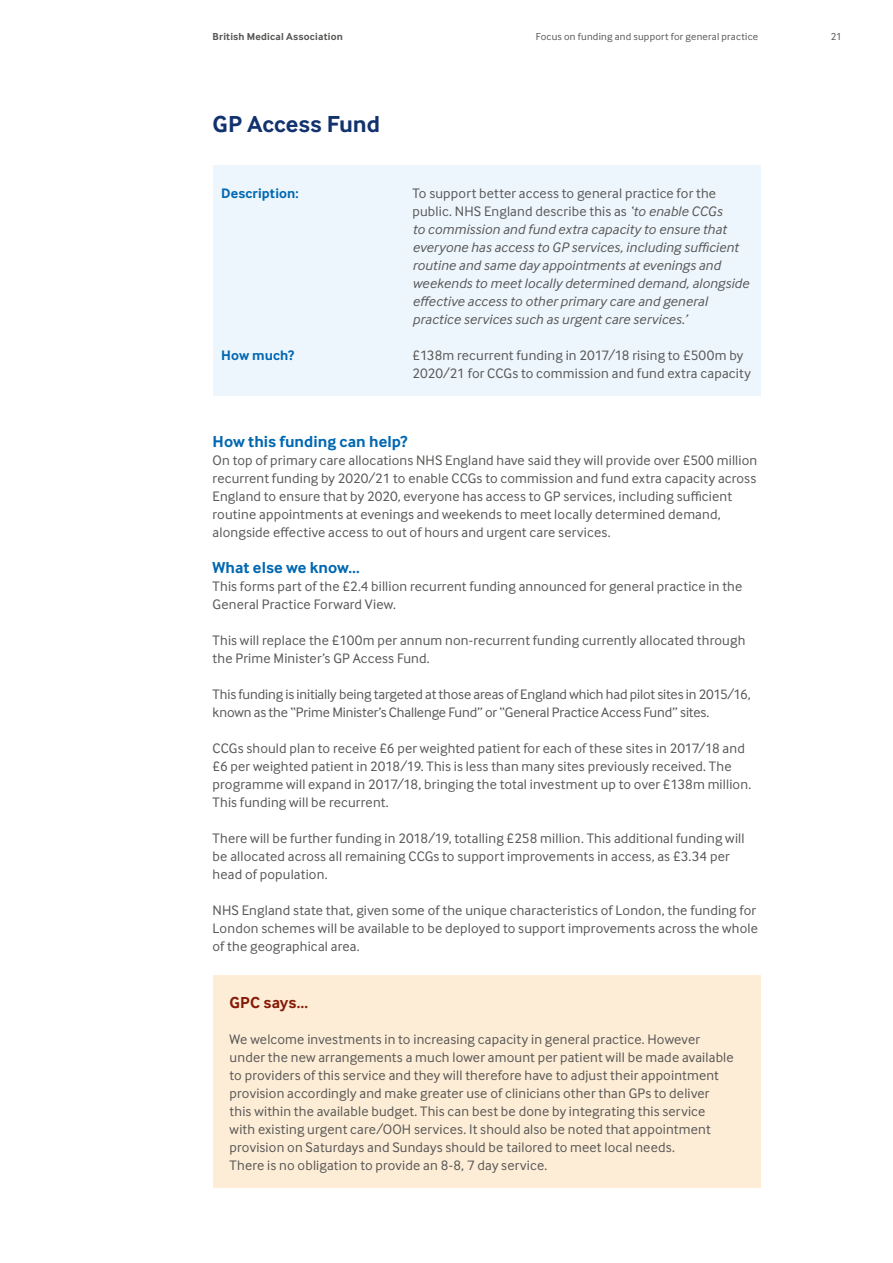
<style>
.page{position:relative;width:893px;height:1263px;background:#fff}
.page>*{position:absolute;margin:0;border:0;box-sizing:border-box;transform-origin:0 0}
.t1{font:700 24px "Inter Face";color:#12326e}
.t2{font:700 16.5px "Inter Face";color:#0067b1}
.t3{font:700 16.5px "Inter Face";letter-spacing:.01em;color:#861a06}
.t4{font:14.25px/18px "Inter Face";letter-spacing:.01em;color:#575756}
.t5{font:italic 14.25px/18px "Inter Face";letter-spacing:.01em;color:#575756}
.t6{font:14.25px/18px "Inter Face";letter-spacing:-.01em;color:#575756}
.t7{font:700 14.25px "Inter Face";letter-spacing:.01em;color:#0067b1}
.t8{font:10.5px "Inter Face";letter-spacing:.025em;color:#575756}
.t9{font:700 10.5px "Inter Face";letter-spacing:.02em;color:#575756}
.s1{font-style:normal}
</style>
<div class="page">
<div style="left:213px;top:165px;width:547px;height:230px;background:#eef6fd"></div>
<div style="left:213px;top:975px;width:547px;height:212px;background:#feedd6"></div>
<p class="t9" style="left:213px;top:30px;width:132px">British Medical Association</p>
<p class="t8" style="left:536px;top:31px;width:224px">Focus on funding and support for general practice</p>
<p class="t8" style="left:831px;top:31px;width:13px">21</p>
<h1 class="t1" style="left:213px;top:110px;width:169px">GP Access Fund</h1>
<p class="t7" style="left:221px;top:185px;width:79px">Description:</p>
<p class="t5" style="left:412px;top:184px;width:338px"><span class="s1">To support better access to general practice for the public. NHS England describe this as</span> ‘to enable CCGs<br>to commission and fund extra capacity to ensure that everyone has access to GP services, including sufficient routine and same day appointments at evenings and weekends to meet locally determined demand, alongside effective access to other primary care and general practice services such as urgent care services.’</p>
<p class="t7" style="left:221px;top:347px;width:75px">How much?</p>
<p class="t4" style="left:412px;top:346px;width:340px">£138m recurrent funding in 2017/18 rising to £500m by<br>2020/21 for CCGs to commission and fund extra capacity</p>
<p class="t2" style="left:213px;top:432px;width:196px">How this funding can help?</p>
<p class="t4" style="left:213px;top:451px;width:546px">On top of primary care allocations NHS England have said they will provide over £500 million recurrent funding by 2020/21 to enable CCGs to commission and fund extra capacity across England to ensure that by 2020, everyone has access to GP services, including sufficient routine appointments at evenings and weekends to meet locally determined demand, alongside effective access to out of hours and urgent care services.</p>
<p class="t2" style="left:213px;top:558px;width:149px">What else we know…</p>
<p class="t4" style="left:213px;top:577px;width:531px">This forms part of the £2.4 billion recurrent funding announced for general practice in the<br>General Practice Forward View.</p>
<p class="t4" style="left:213px;top:631px;width:534px">This will replace the £100m per annum non-recurrent funding currently allocated through the Prime Minister’s GP Access Fund.</p>
<p class="t6" style="left:213px;top:685px;width:540px">This funding is initially being targeted at those areas of England which had pilot sites in 2015/16, known as the “Prime Minister’s Challenge Fund” or “General Practice Access Fund” sites.</p>
<p class="t4" style="left:213px;top:739px;width:540px">CCGs should plan to receive £6 per weighted patient for each of these sites in 2017/18 and £6 per weighted patient in 2018/19. This is less than many sites previously received. The programme will expand in 2017/18, bringing the total investment up to over £138m million.<br>This funding will be recurrent.</p>
<p class="t4" style="left:213px;top:829px;width:533px">There will be further funding in 2018/19, totalling £258 million. This additional funding will be allocated across all remaining CCGs to support improvements in access, as £3.34 per head of population.</p>
<p class="t4" style="left:213px;top:901px;width:547px">NHS England state that, given some of the unique characteristics of London, the funding for<br>London schemes will be available to be deployed to support improvements across the whole of the geographical area.</p>
<p class="t3" style="left:230px;top:993px;width:80px">GPC says…</p>
<p class="t4" style="left:230px;top:1030px;width:506px">We welcome investments in to increasing capacity in general practice. However under the new arrangements a much lower amount per patient will be made available to providers of this service and they will therefore have to adjust their appointment provision accordingly and make greater use of clinicians other than GPs to deliver this within the available budget. This can best be done by integrating this service with existing urgent care/OOH services. It should also be noted that appointment provision on Saturdays and Sundays should be tailored to meet local needs.<br>There is no obligation to provide an 8-8, 7 day service.</p>
</div>
